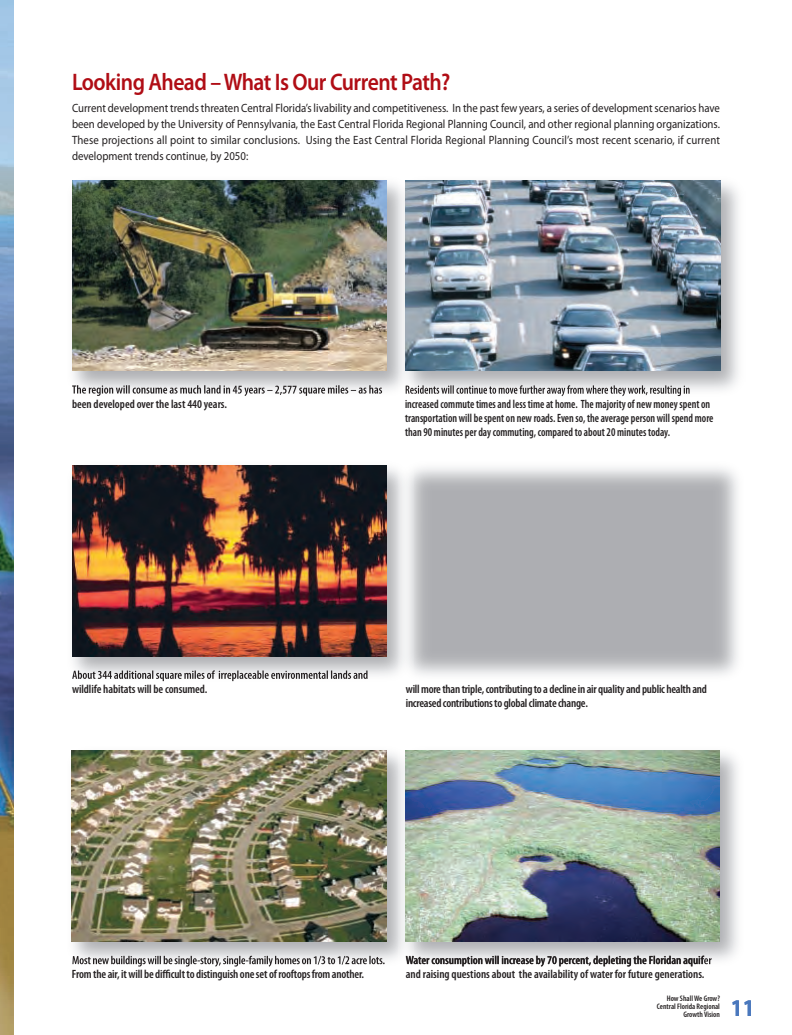
<style>
.page{position:relative;width:792px;height:1035px;background:#fff}
.page>*{position:absolute;margin:0;border:0;box-sizing:border-box;transform-origin:0 0}
.t1{font:600 24px "Myriad Pro";letter-spacing:-.025em;color:#b00d15;scale:.9 1}
.t2{font:700 24px "Myriad Pro";color:#4a78bd;scale:.9 1}
.t3{font:12px/16px "Myriad Pro";color:#231f20;text-align:justify;scale:.9 1}
.t4{font:600 condensed 12px "Myriad Pro";color:#231f20}
.t5{font:600 condensed 12px/14px "Myriad Pro";color:#231f20;scale:.9 1}
.t6{font:600 condensed 12px/14px "Myriad Pro";letter-spacing:-.02em;color:#231f20}
.t7{font:600 condensed 8px/8px "Myriad Pro";color:#231f20;text-align:right}
</style>
<div class="page">
<img style="left:71px;top:750px;width:667px;height:217px">
<img style="left:0;top:0;width:14px;height:1035px">
<img style="left:73px;top:180px;width:666px;height:217px">
<img style="left:72px;top:385px;width:74px;height:11px">
<img style="left:72px;top:180px;width:314px;height:191px">
<img style="left:414px;top:385px;width:50px;height:9px">
<svg style="left:406px;top:386px;width:8px;height:8px"></svg>
<img style="left:405px;top:180px;width:315px;height:191px">
<img style="left:72px;top:465px;width:666px;height:217px">
<img style="left:72px;top:671px;width:61px;height:8px">
<img style="left:72px;top:465px;width:314px;height:191px">
<svg style="left:406px;top:670px;width:8px;height:9px"></svg>
<img style="left:414px;top:670px;width:62px;height:9px">
<img style="left:406px;top:465px;width:314px;height:191px">
<img style="left:72px;top:956px;width:65px;height:8px">
<img style="left:72px;top:751px;width:314px;height:190px">
<img style="left:406px;top:751px;width:314px;height:190px">
<svg style="left:406px;top:956px;width:8px;height:9px"></svg>
<img style="left:414px;top:956px;width:53px;height:10px">
<p class="t1" style="left:72px;top:73px;width:422px">Looking Ahead – What Is Our Current Path?</p>
<p class="t3" style="left:72px;top:101px;width:722px">Current development trends threaten Central Florida’s livability and competitiveness. In the past few years, a series of development scenarios have been developed by the University of Pennsylvania, the East Central Florida Regional Planning Council, and other regional planning organizations.<br>These projections all point to similar conclusions. Using the East Central Florida Regional Planning Council’s most recent scenario, if current development trends continue, by 2050:</p>
<p class="t4" style="left:72px;top:399px;width:157px">been developed over the last 440 years.</p>
<p class="t5" style="left:405px;top:398px;width:344px">increased commute times and less time at home. The majority of new money spent on transportation will be spent on new roads. Even so, the average person will spend more than 90 minutes per day commuting, compared to about 20 minutes today.</p>
<p class="t4" style="left:72px;top:685px;width:137px">wildlife habitats will be consumed.</p>
<p class="t6" style="left:406px;top:683px;width:303px">will more than triple, contributing to a decline in air quality and public health and increased contributions to global climate change.</p>
<p class="t4" style="left:406px;top:956px;width:307px">Water consumption will increase by 70 percent, depleting the Floridan aquifer</p>
<p class="t4" style="left:72px;top:970px;width:294px">From the air, it will be difficult to distinguish one set of rooftops from another.</p>
<p class="t4" style="left:406px;top:970px;width:300px">and raising questions about the availability of water for future generations.</p>
<p class="t7" style="left:657px;top:995px;width:65px">How Shall We Grow?<br>Central Florida Regional<br>Growth Vision</p>
<h1 class="t2" style="left:731px;top:999px;width:28px">11</h1>
</div>
